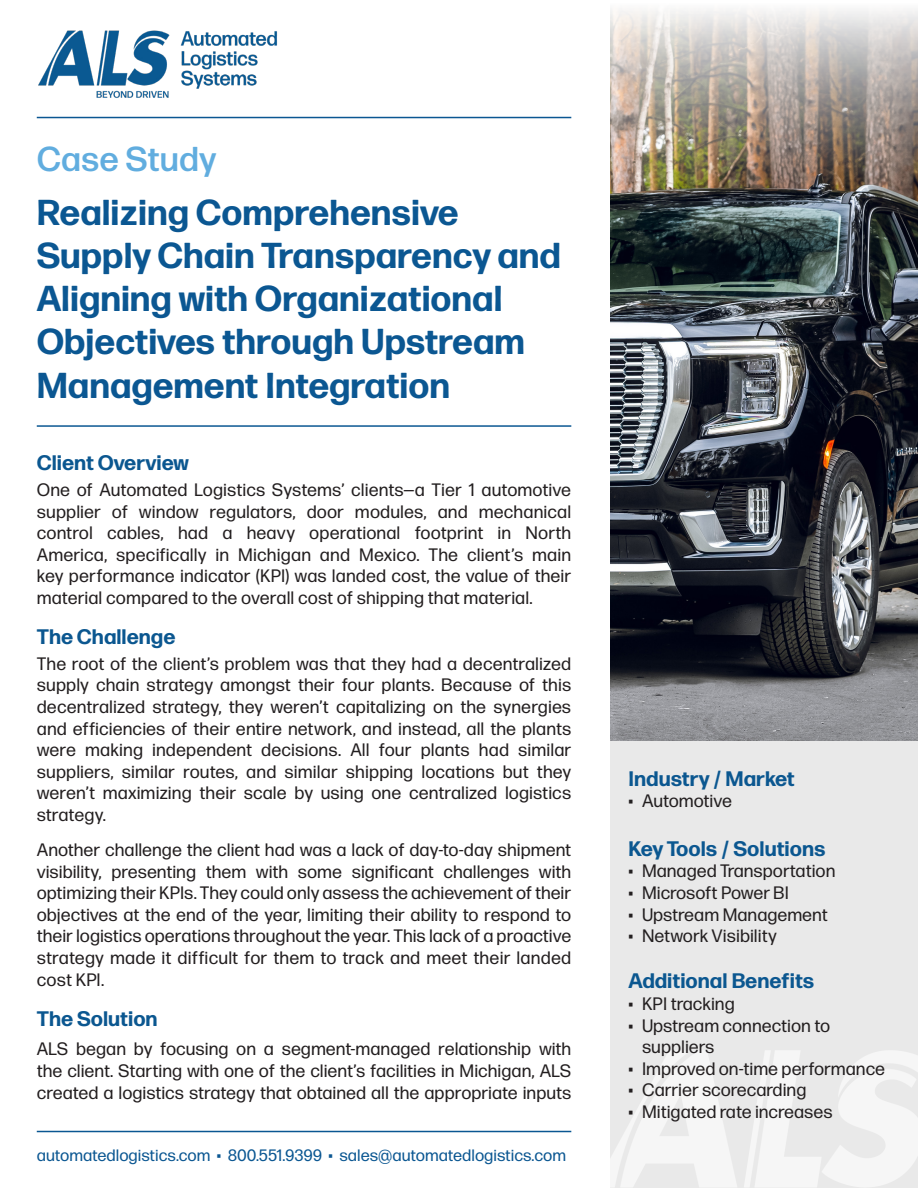
<style>
.page{position:relative;width:918px;height:1188px;background:#fff}
.page>*{position:absolute;margin:0;border:0;box-sizing:border-box;transform-origin:0 0}
.t1{font:700 36px/43.2px "Forma DJR Micro";color:#0b5792}
.t2{font:500 34.5px "Forma DJR Micro";color:#61addf}
.t3{font:700 21px "Forma DJR Micro";color:#0b5790}
.t4{font:18px/21.6px "Forma DJR Micro";color:#231f20;text-align:justify}
.t5{font:16.5px "Forma DJR Micro";color:#0b5792}
</style>
<div class="page">
<hr style="left:37px;top:117px;width:534px;height:1px;background:#0b5792">
<hr style="left:37px;top:425px;width:534px;height:2px;background:#0b5792">
<hr style="left:37px;top:1131px;width:534px;height:1px;background:#0b5792">
<div style="left:611px;top:741px;width:307px;height:447px;background:#e9e9e9"></div>
<img style="left:610px;top:1044px;width:308px;height:144px">
<img style="left:611px;top:362px;width:307px;height:379px">
<img style="left:610px;top:10px;width:308px;height:352px">
<img style="left:39px;top:30px;width:238px;height:68px">
<p class="t2" style="left:37px;top:137px;width:181px">Case Study</p>
<p class="t1" style="left:37px;top:190px;width:526px">Realizing Comprehensive<br>Supply Chain Transparency and<br>Aligning with Organizational<br>Objectives through Upstream<br>Management Integration</p>
<p class="t3" style="left:37px;top:449px;width:154px">Client Overview</p>
<p class="t4" style="left:37px;top:478px;width:536px">One of Automated Logistics Systems’ clients—a Tier 1 automotive supplier of window regulators, door modules, and mechanical control cables, had a heavy operational footprint in North America, specifically in Michigan and Mexico. The client’s main key performance indicator (KPI) was landed cost, the value of their material compared to the overall cost of shipping that material.</p>
<p class="t3" style="left:37px;top:623px;width:140px">The Challenge</p>
<p class="t4" style="left:37px;top:652px;width:536px">The root of the client’s problem was that they had a decentralized supply chain strategy amongst their four plants. Because of this decentralized strategy, they weren’t capitalizing on the synergies and efficiencies of their entire network, and instead, all the plants were making independent decisions. All four plants had similar suppliers, similar routes, and similar shipping locations but they weren’t maximizing their scale by using one centralized logistics strategy.</p>
<p class="t4" style="left:37px;top:838px;width:536px">Another challenge the client had was a lack of day-to-day shipment visibility, presenting them with some significant challenges with optimizing their KPIs. They could only assess the achievement of their objectives at the end of the year, limiting their ability to respond to their logistics operations throughout the year. This lack of a proactive strategy made it difficult for them to track and meet their landed cost KPI.</p>
<p class="t3" style="left:37px;top:1005px;width:122px">The Solution</p>
<p class="t4" style="left:37px;top:1038px;width:536px">ALS began by focusing on a segment-managed relationship with the client. Starting with one of the client’s facilities in Michigan, ALS created a logistics strategy that obtained all the appropriate inputs</p>
<p class="t5" style="left:37px;top:1145px;width:531px">automatedlogistics.com • 800.551.9399 • sales@automatedlogistics.com</p>
<p class="t3" style="left:629px;top:765px;width:168px">Industry / Market</p>
<p class="t4" style="left:629px;top:790px;width:105px">• Automotive</p>
<p class="t3" style="left:629px;top:835px;width:199px">Key Tools / Solutions</p>
<p class="t4" style="left:629px;top:860px;width:208px">• Managed Transportation</p>
<p class="t4" style="left:629px;top:881px;width:162px">• Microsoft Power BI</p>
<p class="t4" style="left:629px;top:903px;width:201px">• Upstream Management</p>
<p class="t4" style="left:629px;top:925px;width:150px">• Network Visibility</p>
<p class="t3" style="left:629px;top:967px;width:187px">Additional Benefits</p>
<p class="t4" style="left:629px;top:992px;width:108px">• KPI tracking</p>
<p class="t4" style="left:642px;top:1014px;width:190px;text-indent:-14px">• Upstream connection to suppliers</p>
<p class="t4" style="left:629px;top:1057px;width:258px">• Improved on-time performance</p>
<p class="t4" style="left:629px;top:1079px;width:179px">• Carrier scorecarding</p>
<p class="t4" style="left:629px;top:1100px;width:206px">• Mitigated rate increases</p>
</div>
